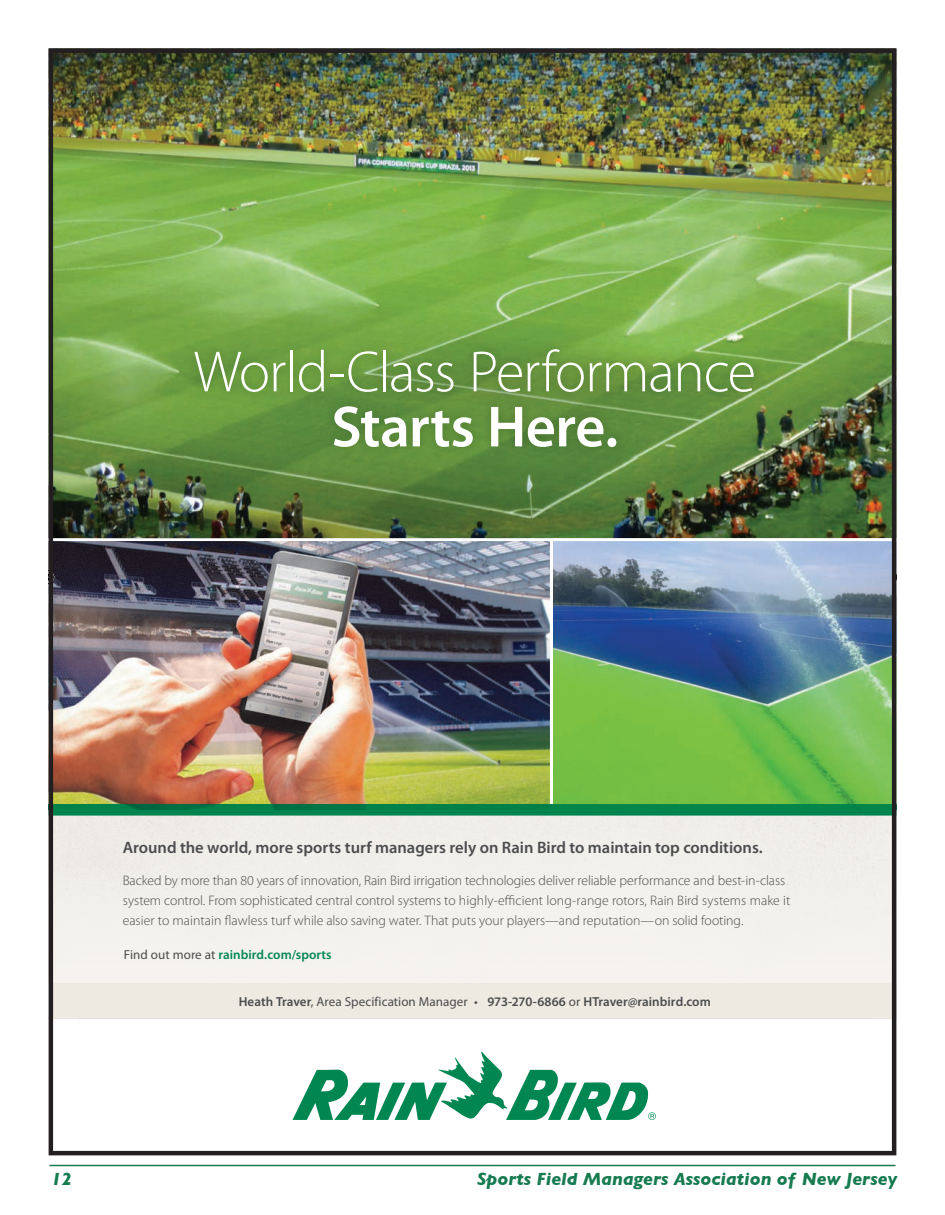
<style>
.page{position:relative;width:945px;height:1215px;background:#fff}
.page>*{position:absolute;margin:0;border:0;box-sizing:border-box;transform-origin:0 0}
.t1{font:300 58.5px "Myriad Pro";letter-spacing:-.025em;color:#fff}
.t2{font:600 58.5px "Myriad Pro";letter-spacing:-.01em;color:#fff}
.t3{font:italic 700 18px "Gill Sans";color:#177b50}
.t4{font:600 16.5px "Myriad Pro";color:#4b4c4d}
.t5{font:300 13.8px/20px "Myriad Pro";letter-spacing:-.005em;color:#4b4c4d}
.t6{font:600 13.05px "Myriad Pro";color:#4b4c4d}
.t7{font:600 13.05px "Myriad Pro";letter-spacing:.005em;color:#008751}
.s1{font-weight:400;color:#4b4c4d}
.s2{font-weight:400}
</style>
<div class="page">
<hr style="left:50px;top:1165px;width:846px;height:1px;background:#177b50">
<img style="left:54px;top:541px;width:496px;height:263px">
<img style="left:54px;top:53px;width:837px;height:485px">
<img style="left:553px;top:541px;width:338px;height:263px">
<img style="left:54px;top:804px;width:837px;height:180px">
<img style="left:185px;top:339px;width:579px;height:119px">
<hr style="left:49px;top:1018px;width:847px;height:1px;background:#dad5c6">
<svg style="left:293px;top:1052px;width:363px;height:68px"></svg>
<div style="left:49px;top:984px;width:847px;height:34px;background:#eeeae2"></div>
<svg style="left:54px;top:569px;width:1px;height:16px"></svg>
<svg style="left:896px;top:569px;width:1px;height:16px"></svg>
<div style="left:49px;top:48px;width:847px;height:1107px;border:4px solid #231f20"></div>
<h1 class="t1" style="left:194px;top:340px;width:564px">World-Class Performance</h1>
<h1 class="t2" style="left:331px;top:394px;width:288px">Starts Here.</h1>
<p class="t4" style="left:123px;top:838px;width:641px">Around the world, more sports turf managers rely on Rain Bird to maintain top conditions.</p>
<p class="t5" style="left:123px;top:871px;width:669px">Backed by more than 80 years of innovation, Rain Bird irrigation technologies deliver reliable performance and best-in-class system control. From sophisticated central control systems to highly-efficient long-range rotors, Rain Bird systems make it easier to maintain flawless turf while also saving water. That puts your players—and reputation—on solid footing.</p>
<p class="t7" style="left:124px;top:947px;width:209px"><span class="s1">Find out more at</span> rainbird.com/sports</p>
<p class="t6" style="left:239px;top:995px;width:474px">Heath Traver<span class="s2">, Area Specification Manager •</span> 973-270-6866 <span class="s2">or</span> HTraver@rainbird.com</p>
<h2 class="t3" style="left:51px;top:1169px;width:22px">12</h2>
<h2 class="t3" style="left:477px;top:1169px;width:421px">Sports Field Managers Association of New Jersey</h2>
</div>
